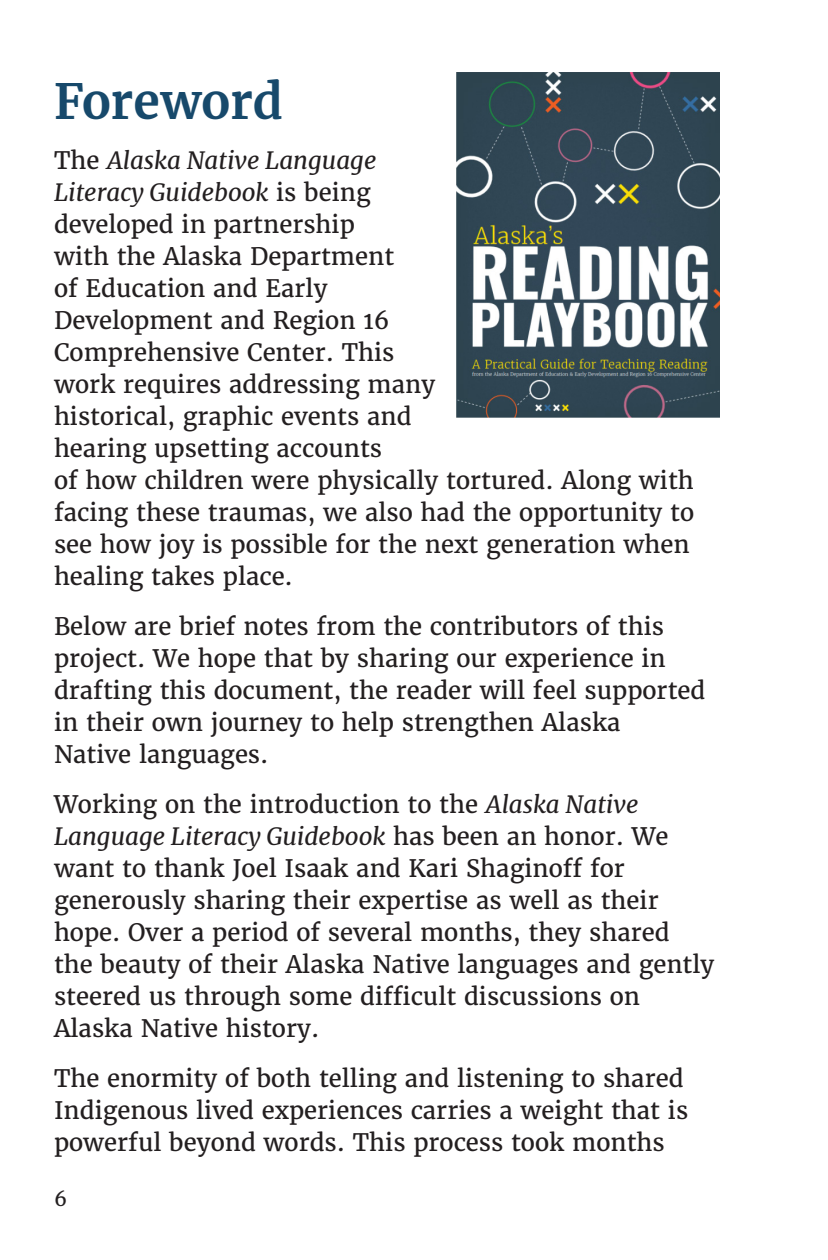
<style>
.page{position:relative;width:828px;height:1260px;background:#fff}
.page>*{position:absolute;margin:0;border:0;box-sizing:border-box;transform-origin:0 0}
.t1{font:700 48px "Merriweather";letter-spacing:-.005em;color:#17496b}
.B1{font:24px/32px "Merriweather";color:#231f20}
.t2{font:20px "Merriweather";color:#231f20}
.s1{font-style:italic}
</style>
<div class="page">
<img style="left:457px;top:72px;width:263px;height:345px">
<h1 class="t1" style="left:54px;top:69px;width:230px">Foreword</h1>
<p class="B1" style="left:54px;top:145px;width:642px">The <span class="s1">Alaska Native Language<br>Literacy Guidebook</span> is being<br>developed in partnership<br>with the Alaska Department<br>of Education and Early<br>Development and Region 16<br>Comprehensive Center. This<br>work requires addressing many<br>historical, graphic events and<br>hearing upsetting accounts<br>of how children were physically tortured. Along with facing these traumas, we also had the opportunity to see how joy is possible for the next generation when healing takes place.</p>
<p class="B1" style="left:54px;top:611px;width:653px">Below are brief notes from the contributors of this project. We hope that by sharing our experience in drafting this document, the reader will feel supported in their own journey to help strengthen Alaska<br>Native languages.</p>
<p class="B1" style="left:54px;top:789px;width:662px">Working on the introduction to the <span class="s1">Alaska Native Language Literacy Guidebook</span> has been an honor. We want to thank Joel Isaak and Kari Shaginoff for generously sharing their expertise as well as their hope. Over a period of several months, they shared<br>the beauty of their Alaska Native languages and gently steered us through some difficult discussions on Alaska Native history.</p>
<p class="B1" style="left:54px;top:1063px;width:636px">The enormity of both telling and listening to shared<br>Indigenous lived experiences carries a weight that is powerful beyond words. This process took months</p>
<p class="t2" style="left:54px;top:1186px;width:15px">6</p>
</div>
